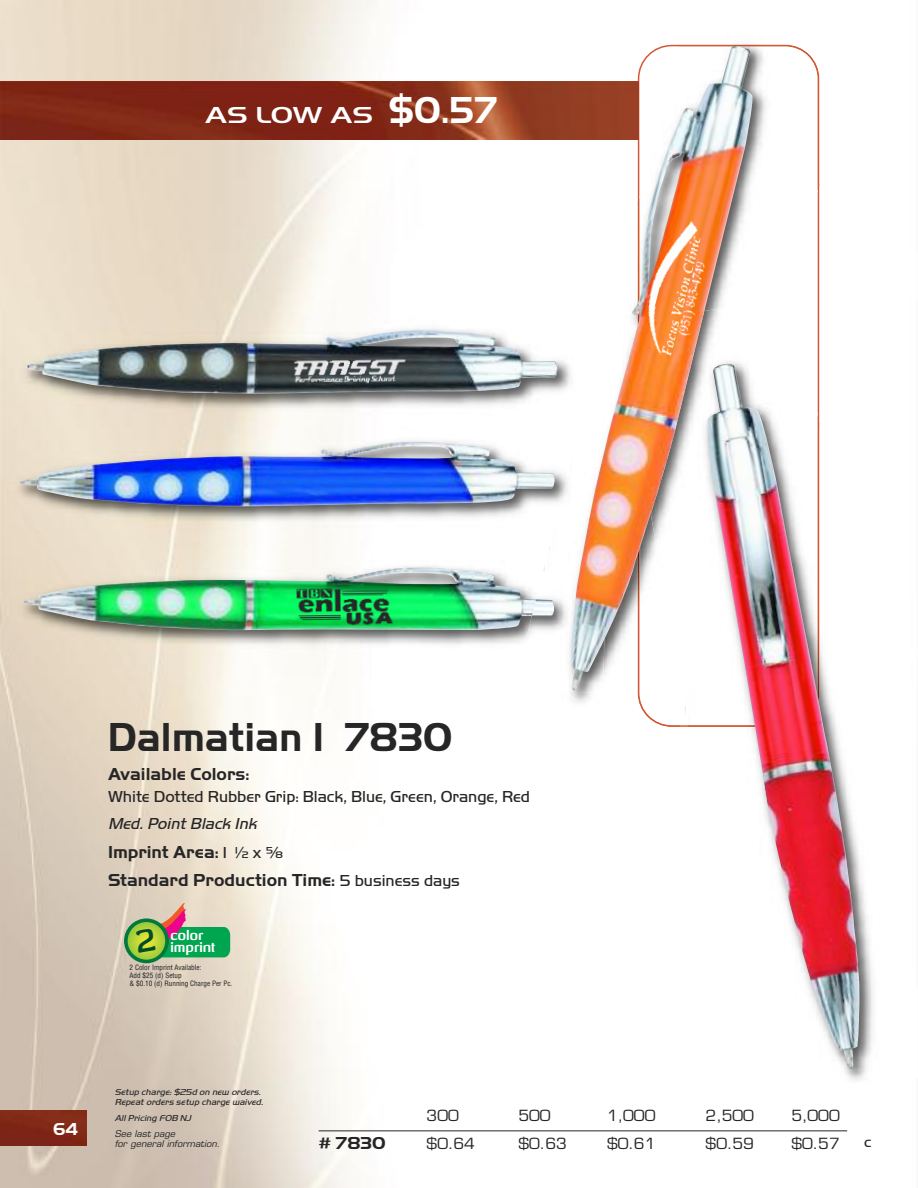
<style>
.page{position:relative;width:918px;height:1188px;background:#fff}
.page>*{position:absolute;margin:0;border:0;box-sizing:border-box;transform-origin:0 0}
.t1{font:700 42px "Handel Got D";color:#272627;scale:.96 1}
.t2{font:500 24px "Handel Got D";letter-spacing:-.01em;color:#fff;scale:1.3 1}
.t3{font:700 18px/28.5px "Handel Got D";color:#272627}
.t4{font:700 18px "Handel Got D";color:#272627;scale:1.04 1}
.t5{font:700 18px "Handel Got D";color:#fff}
.t6{font:300 16.5px "Handel Got D";color:#272627}
.t7{font:italic 300 16.5px "Handel Got D";color:#272627}
.t8{font:15px "Eurostile";color:#272627;scale:1.04 1}
.t9{font:300 15px "Handel Got D";color:#272627;scale:1.04 1}
.t10{font:700 13.2px/12px "Ohitashi Rg";color:#fff}
.t11{font:italic 300 9px/10.5px "Handel Got D";color:#272627;scale:1.04 1}
.t12{font:italic 9px/10.5px "Eurostile";letter-spacing:.005em;color:#272627;scale:1.04 1}
.t13{font:condensed 7.2px/7.8px "Helvetica";color:#231f20}
.s1{font-weight:700;font-size:39px}
.s2{font-weight:300;font-size:16.5px}
</style>
<div class="page">
<img style="left:0;top:0;width:848px;height:1188px">
<img style="left:0;top:308px;width:502px;height:108px">
<img style="left:25px;top:330px;width:477px;height:64px">
<img style="left:0;top:469px;width:502px;height:67px">
<img style="left:0;top:416px;width:502px;height:53px">
<img style="left:18px;top:441px;width:484px;height:66px">
<img style="left:0;top:536px;width:502px;height:35px">
<img style="left:23px;top:567px;width:479px;height:63px">
<img style="left:0;top:81px;width:569px;height:58px">
<img style="left:679px;top:0;width:169px;height:185px">
<img style="left:680px;top:46px;width:138px;height:679px">
<img style="left:502px;top:204px;width:178px;height:569px">
<img style="left:785px;top:45px;width:34px;height:34px">
<img style="left:638px;top:694px;width:42px;height:33px">
<img style="left:549px;top:432px;width:20px;height:118px">
<img style="left:513px;top:552px;width:56px;height:141px">
<img style="left:543px;top:550px;width:26px;height:23px">
<img style="left:569px;top:45px;width:185px;height:649px">
<img style="left:688px;top:725px;width:185px;height:381px">
<img style="left:685px;top:295px;width:133px;height:430px">
<img style="left:651px;top:296px;width:140px;height:413px">
<img style="left:618px;top:323px;width:8px;height:47px">
<img style="left:626px;top:311px;width:78px;height:203px">
<img style="left:707px;top:363px;width:153px;height:706px">
<div style="left:0;top:1111px;width:87px;height:34px;background:#802918"></div>
<hr style="left:319px;top:1130px;width:528px;height:1px;background:#272627">
<img style="left:628px;top:193px;width:102px;height:185px">
<img style="left:286px;top:352px;width:127px;height:36px">
<img style="left:288px;top:583px;width:115px;height:46px">
<svg style="left:108px;top:901px;width:147px;height:87px;background:#b6c59f"></svg>
<h2 class="t2" style="left:205px;top:100px;width:226px">AS LOW AS <span class="s1">$0.57</span></h2>
<h1 class="t1" style="left:108px;top:712px;width:360px">Dalmatian 1 7830</h1>
<h3 class="t3" style="left:108px;top:760px;width:143px">Available Colors:</h3>
<h3 class="t6" style="left:108px;top:787px;width:424px">White Dotted Rubber Grip: Black, Blue, Green, Orange, Red</h3>
<h3 class="t7" style="left:108px;top:814px;width:153px">Med. Point Black Ink</h3>
<h3 class="t3" style="left:108px;top:838px;width:353px">Imprint Area: <span class="s2">1 ½ x ⅝<br></span>Standard Production Time: <span class="s2">5 business days</span></h3>
<h3 class="t10" style="left:171px;top:930px;width:46px">color imprint</h3>
<p class="t13" style="left:130px;top:964px;width:104px">2 Color Imprint Available:<br>Add $25 (d) Setup<br>&amp; $0.10 (d) Running Charge Per Pc.</p>
<h3 class="t5" style="left:53px;top:1118px;width:27px">64</h3>
<p class="t11" style="left:115px;top:1086px;width:145px">Setup charge: $25d on new orders.<br>Repeat orders setup charge waived.</p>
<p class="t11" style="left:115px;top:1113px;width:75px">All Pricing FOB NJ</p>
<p class="t12" style="left:115px;top:1129px;width:103px">See last page<br>for general information.</p>
<h3 class="t9" style="left:864px;top:1134px;width:9px">c</h3>
<h3 class="t8" style="left:427px;top:1109px;width:33px">300</h3>
<h3 class="t8" style="left:518px;top:1109px;width:33px">500</h3>
<h3 class="t8" style="left:607px;top:1109px;width:48px">1,000</h3>
<h3 class="t8" style="left:706px;top:1109px;width:48px">2,500</h3>
<h3 class="t8" style="left:791px;top:1109px;width:48px">5,000</h3>
<h3 class="t4" style="left:319px;top:1132px;width:66px"># 7830</h3>
<h3 class="t8" style="left:427px;top:1138px;width:48px">$0.64</h3>
<h3 class="t8" style="left:518px;top:1138px;width:48px">$0.63</h3>
<h3 class="t8" style="left:607px;top:1138px;width:48px">$0.61</h3>
<h3 class="t8" style="left:706px;top:1138px;width:48px">$0.59</h3>
<h3 class="t8" style="left:791px;top:1138px;width:48px">$0.57</h3>
</div>
